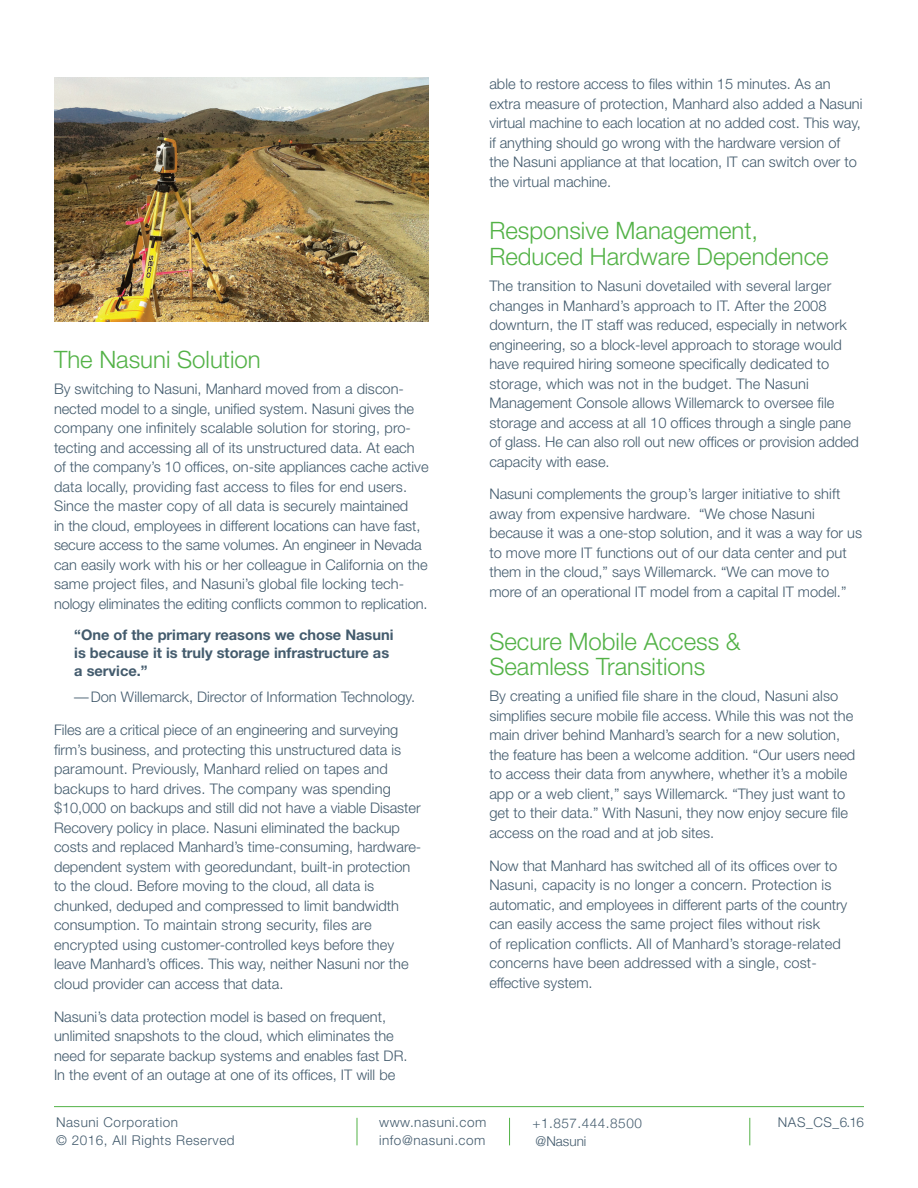
<style>
.page{position:relative;width:918px;height:1188px;background:#fff}
.page>*{position:absolute;margin:0;border:0;box-sizing:border-box;transform-origin:0 0}
.t1{font:300 24px/25.5px "Helvetica Neue";color:#53b247}
.t2{font:300 14.7px/19.5px "Helvetica Neue";color:#435b6d}
.t3{font:700 14.7px/18px "Helvetica Neue";color:#435b6d}
.t4{font:300 13.5px/18px "Helvetica Neue";letter-spacing:.04em;color:#435b6d}
</style>
<div class="page">
<img style="left:54px;top:78px;width:375px;height:244px">
<hr style="left:54px;top:1106px;width:810px;height:1px;background:#53b247">
<svg style="left:749px;top:1118px;width:1px;height:27px"></svg>
<svg style="left:509px;top:1118px;width:1px;height:27px"></svg>
<svg style="left:357px;top:1118px;width:1px;height:27px"></svg>
<h1 class="t1" style="left:54px;top:346px;width:208px">The Nasuni Solution</h1>
<p class="t2" style="left:54px;top:379px;width:376px">By switching to Nasuni, Manhard moved from a discon&shy;nected model to a single, unified system. Nasuni gives the company one infinitely scalable solution for storing, pro&shy;tecting and accessing all of its unstructured data. At each of the company’s 10 offices, on-site appliances cache active data locally, providing fast access to files for end users.<br>Since the master copy of all data is securely maintained<br>in the cloud, employees in different locations can have fast, secure access to the same volumes. An engineer in Nevada can easily work with his or her colleague in California on the same project files, and Nasuni’s global file locking tech&shy;nology eliminates the editing conflicts common to replication.</p>
<p class="t3" style="left:74px;top:625px;width:321px">“One of the primary reasons we chose Nasuni is because it is truly storage infrastructure as a service.”</p>
<p class="t2" style="left:74px;top:687px;width:342px">—Don Willemarck, Director of Information Technology.</p>
<p class="t2" style="left:54px;top:720px;width:369px">Files are a critical piece of an engineering and surveying firm’s business, and protecting this unstructured data is paramount. Previously, Manhard relied on tapes and backups to hard drives. The company was spending $10,000 on backups and still did not have a viable Disaster Recovery policy in place. Nasuni eliminated the backup costs and replaced Manhard’s time-consuming, hardware&shy;dependent system with georedundant, built-in protection to the cloud. Before moving to the cloud, all data is chunked, deduped and compressed to limit bandwidth consumption. To maintain strong security, files are encrypted using customer-controlled keys before they leave Manhard’s offices. This way, neither Nasuni nor the cloud provider can access that data.</p>
<p class="t2" style="left:54px;top:1006px;width:355px">Nasuni’s data protection model is based on frequent, unlimited snapshots to the cloud, which eliminates the need for separate backup systems and enables fast DR.<br>In the event of an outage at one of its offices, IT will be</p>
<p class="t2" style="left:489px;top:74px;width:375px">able to restore access to files within 15 minutes. As an extra measure of protection, Manhard also added a Nasuni virtual machine to each location at no added cost. This way, if anything should go wrong with the hardware version of the Nasuni appliance at that location, IT can switch over to the virtual machine.</p>
<h1 class="t1" style="left:489px;top:217px;width:341px">Responsive Management,<br>Reduced Hardware Dependence</h1>
<p class="t2" style="left:489px;top:276px;width:371px">The transition to Nasuni dovetailed with several larger changes in Manhard’s approach to IT. After the 2008 downturn, the IT staff was reduced, especially in network engineering, so a block-level approach to storage would have required hiring someone specifically dedicated to storage, which was not in the budget. The Nasuni Management Console allows Willemarck to oversee file storage and access at all 10 offices through a single pane of glass. He can also roll out new offices or provision added capacity with ease.</p>
<p class="t2" style="left:489px;top:484px;width:374px">Nasuni complements the group’s larger initiative to shift away from expensive hardware. “We chose Nasuni because it was a one-stop solution, and it was a way for us to move more IT functions out of our data center and put them in the cloud,” says Willemarck. “We can move to more of an operational IT model from a capital IT model.”</p>
<h1 class="t1" style="left:489px;top:628px;width:253px">Secure Mobile Access &amp;<br>Seamless Transitions</h1>
<p class="t2" style="left:489px;top:686px;width:368px">By creating a unified file share in the cloud, Nasuni also simplifies secure mobile file access. While this was not the main driver behind Manhard’s search for a new solution, the feature has been a welcome addition. “Our users need to access their data from anywhere, whether it’s a mobile app or a web client,” says Willemarck. “They just want to get to their data.” With Nasuni, they now enjoy secure file access on the road and at job sites.</p>
<p class="t2" style="left:489px;top:855px;width:360px">Now that Manhard has switched all of its offices over to Nasuni, capacity is no longer a concern. Protection is automatic, and employees in different parts of the country can easily access the same project files without risk<br>of replication conflicts. All of Manhard’s storage-related concerns have been addressed with a single, cost&shy;effective system.</p>
<p class="t4" style="left:56px;top:1113px;width:180px">Nasuni Corporation<br>© 2016, All Rights Reserved</p>
<p class="t4" style="left:532px;top:1113px;width:111px">+1.857.444.8500</p>
<p class="t4" style="left:778px;top:1113px;width:88px">NAS_CS_6.16</p>
<p class="t4" style="left:379px;top:1113px;width:109px">www.nasuni.com info@nasuni.com</p>
<p class="t4" style="left:536px;top:1131px;width:52px">@Nasuni</p>
</div>
